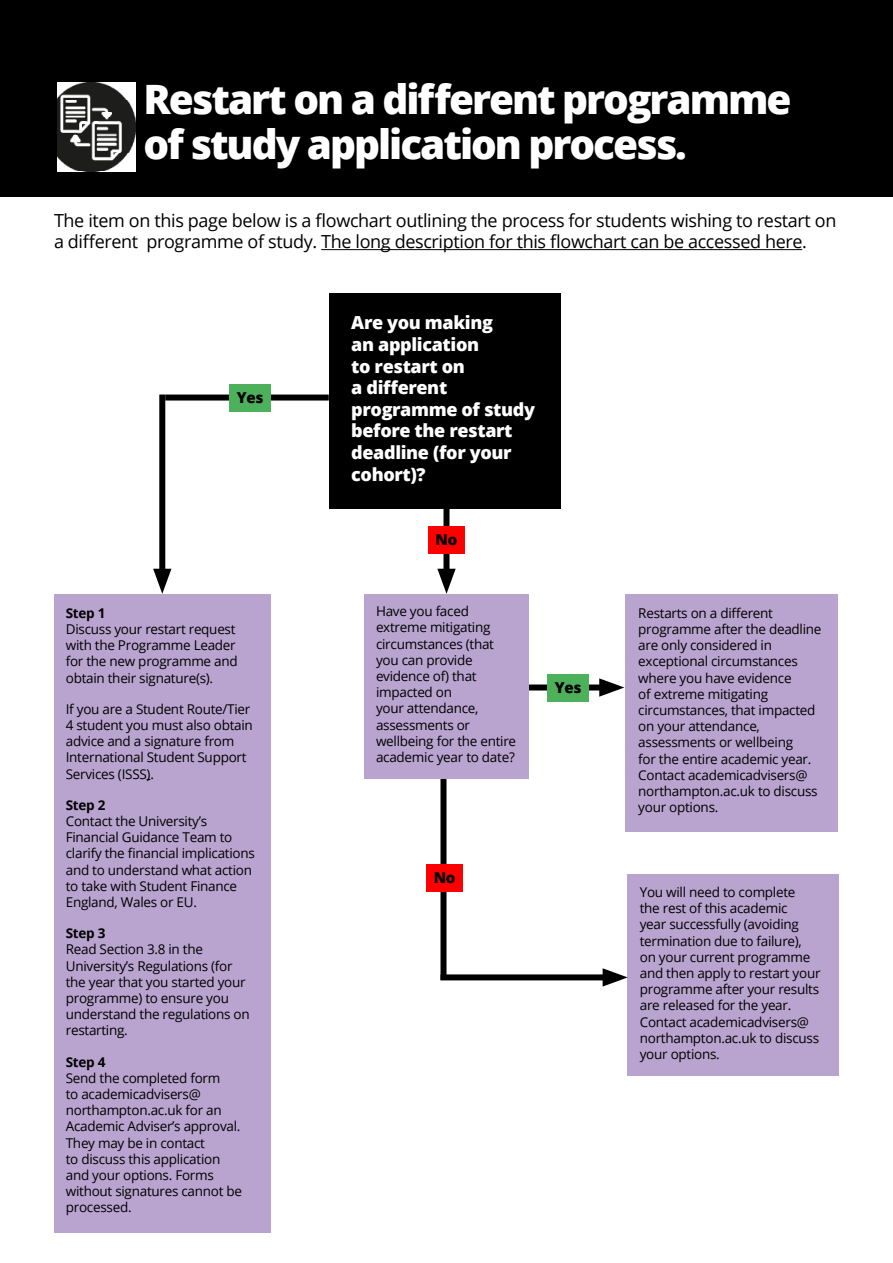
<style>
.page{position:relative;width:893px;height:1263px;background:#fff}
.page>*{position:absolute;margin:0;border:0;box-sizing:border-box;transform-origin:0 0}
.t1{font:800 40.5px/45px "Open Sans";letter-spacing:-.05em;color:#fff}
.t2{font:18px/21.6px "Open Sans";letter-spacing:-.02em;color:#000}
.t3{font:800 18px/21.6px "Open Sans";letter-spacing:-.02em;color:#fff}
.t4{font:800 15px "Open Sans";letter-spacing:-.02em;color:#000}
.t5{font:13.5px/16.2px "Open Sans";letter-spacing:-.02em;color:#000}
.t6{font:700 13.5px "Open Sans";letter-spacing:-.02em;color:#000}
</style>
<div class="page">
<div style="left:0;top:0;width:893px;height:196px;background:#000"></div>
<img style="left:57px;top:83px;width:79px;height:89px">
<hr style="left:321px;top:249px;width:481px;height:1px;background:#000">
<div style="left:329px;top:293px;width:232px;height:215px;background:#000"></div>
<div style="left:159px;top:394px;width:6px;height:185px;background:#000"></div>
<svg style="left:153px;top:569px;width:18px;height:25px"></svg>
<div style="left:628px;top:874px;width:211px;height:202px;background:#b9a4cf"></div>
<div style="left:443px;top:508px;width:6px;height:71px;background:#000"></div>
<svg style="left:437px;top:569px;width:19px;height:25px"></svg>
<div style="left:428px;top:526px;width:37px;height:27px;background:#f00"></div>
<div style="left:529px;top:684px;width:81px;height:6px;background:#000"></div>
<svg style="left:599px;top:678px;width:25px;height:19px"></svg>
<div style="left:54px;top:594px;width:217px;height:638px;background:#b9a4cf"></div>
<div style="left:625px;top:594px;width:213px;height:237px;background:#b9a4cf"></div>
<div style="left:440px;top:974px;width:173px;height:6px;background:#000"></div>
<svg style="left:603px;top:968px;width:25px;height:18px"></svg>
<div style="left:547px;top:674px;width:42px;height:27px;background:#4db05b"></div>
<div style="left:165px;top:394px;width:164px;height:6px;background:#000"></div>
<div style="left:440px;top:776px;width:6px;height:204px;background:#000"></div>
<div style="left:426px;top:864px;width:37px;height:27px;background:#f00"></div>
<div style="left:229px;top:384px;width:42px;height:27px;background:#4db05b"></div>
<div style="left:364px;top:594px;width:165px;height:184px;background:#b9a4cf"></div>
<h2 class="t1" style="left:143px;top:74px;width:650px">Restart on a different programme of study application process.</h2>
<p class="t2" style="left:54px;top:209px;width:784px">The item on this page below is a flowchart outlining the process for students wishing to restart on a different programme of study. The long description for this flowchart can be accessed here.</p>
<p class="t4" style="left:237px;top:386px;width:28px">Yes</p>
<p class="t6" style="left:66px;top:603px;width:41px">Step 1</p>
<p class="t5" style="left:66px;top:620px;width:173px">Discuss your restart request with the Programme Leader for the new programme and obtain their signature(s).</p>
<p class="t5" style="left:66px;top:700px;width:189px">If you are a Student Route/Tier<br>4 student you must also obtain advice and a signature from<br>International Student Support<br>Services (ISSS).</p>
<p class="t6" style="left:66px;top:795px;width:41px">Step 2</p>
<p class="t5" style="left:66px;top:812px;width:191px">Contact the University’s<br>Financial Guidance Team to clarify the financial implications and to understand what action to take with Student Finance<br>England, Wales or EU.</p>
<p class="t6" style="left:66px;top:924px;width:41px">Step 3</p>
<p class="t5" style="left:66px;top:941px;width:186px">Read Section 3.8 in the<br>University’s Regulations (for the year that you started your programme) to ensure you understand the regulations on restarting.</p>
<p class="t6" style="left:66px;top:1052px;width:41px">Step 4</p>
<p class="t5" style="left:66px;top:1069px;width:178px">Send the completed form<br>to academicadvisers@ northampton.ac.uk for an<br>Academic Adviser’s approval.<br>They may be in contact<br>to discuss this application and your options. Forms without signatures cannot be processed.</p>
<h2 class="t3" style="left:351px;top:311px;width:185px">Are you making<br>an application<br>to restart on<br>a different programme of study before the restart deadline (for your cohort)?</h2>
<p class="t4" style="left:436px;top:528px;width:23px">No</p>
<p class="t5" style="left:376px;top:603px;width:142px">Have you faced extreme mitigating circumstances (that you can provide evidence of) that impacted on<br>your attendance, assessments or wellbeing for the entire academic year to date?</p>
<p class="t4" style="left:434px;top:661px;width:23px">No</p>
<p class="t4" style="left:555px;top:676px;width:28px">Yes</p>
<p class="t4" style="left:434px;top:866px;width:23px">No</p>
<p class="t5" style="left:638px;top:604px;width:185px">Restarts on a different programme after the deadline are only considered in exceptional circumstances where you have evidence<br>of extreme mitigating circumstances, that impacted on your attendance, assessments or wellbeing<br>for the entire academic year.<br>Contact academicadvisers@ northampton.ac.uk to discuss your options.</p>
<p class="t5" style="left:640px;top:883px;width:182px">You will need to complete<br>the rest of this academic<br>year successfully (avoiding termination due to failure), on your current programme and then apply to restart your programme after your results are released for the year.<br>Contact academicadvisers@ northampton.ac.uk to discuss your options.</p>
</div>
